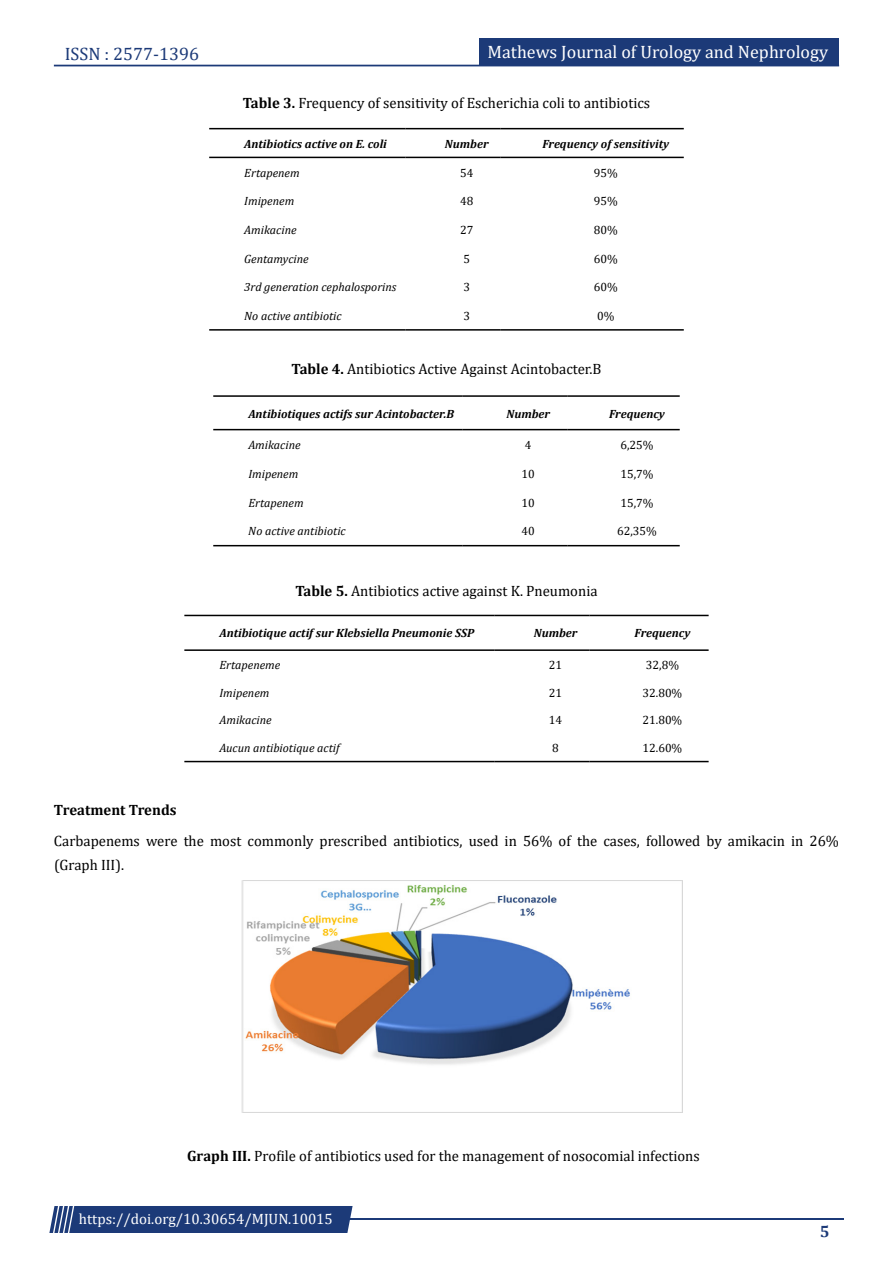
<style>
.page{position:relative;width:893px;height:1263px;background:#fff}
.page>*{position:absolute;margin:0;border:0;box-sizing:border-box;transform-origin:0 0}
.t1{font:18px "Cambria";color:#fff}
.t2{font:18px "Cambria";color:#1c3a78}
.t3{font:700 16.5px "Cambria";color:#1c3a78}
.t4{font:15px/24px "Cambria";color:#000}
.t5{font:15px "Cambria";color:#fff}
.t6{font:700 15px "Cambria";color:#000}
.t7{font:italic 12px "Cambria";color:#000}
.t8{font:italic 700 12px "Cambria";color:#000}
.t9{font:12px "Cambria";color:#000}
.s1{font-weight:700}
</style>
<div class="page">
<div style="left:54px;top:65px;width:785px;height:1px;border:1px solid #1c3a78"></div>
<div style="left:479px;top:39px;width:360px;height:27px;background:#1c3a78"></div>
<hr style="left:310px;top:1219px;width:534px;height:1px;background:#1c3a78">
<div style="left:49px;top:1206px;width:304px;height:27px;background:#1c3a78"></div>
<hr style="left:209px;top:329px;width:197px;height:2px;background:#000">
<hr style="left:406px;top:329px;width:95px;height:2px;background:#000">
<hr style="left:501px;top:329px;width:183px;height:2px;background:#000">
<hr style="left:209px;top:128px;width:197px;height:1px;background:#000">
<hr style="left:406px;top:128px;width:95px;height:1px;background:#000">
<hr style="left:501px;top:128px;width:183px;height:1px;background:#000">
<hr style="left:209px;top:157px;width:197px;height:1px;background:#000">
<hr style="left:406px;top:157px;width:95px;height:1px;background:#000">
<hr style="left:501px;top:157px;width:183px;height:1px;background:#000">
<hr style="left:213px;top:545px;width:249px;height:1px;background:#000">
<hr style="left:462px;top:545px;width:105px;height:1px;background:#000">
<hr style="left:567px;top:545px;width:113px;height:1px;background:#000">
<hr style="left:213px;top:395px;width:249px;height:2px;background:#000">
<hr style="left:462px;top:395px;width:105px;height:2px;background:#000">
<hr style="left:567px;top:395px;width:113px;height:2px;background:#000">
<hr style="left:213px;top:429px;width:249px;height:1px;background:#000">
<hr style="left:462px;top:429px;width:105px;height:1px;background:#000">
<hr style="left:567px;top:429px;width:113px;height:1px;background:#000">
<hr style="left:184px;top:761px;width:311px;height:1px;background:#000">
<hr style="left:495px;top:761px;width:94px;height:1px;background:#000">
<hr style="left:589px;top:761px;width:120px;height:1px;background:#000">
<hr style="left:184px;top:615px;width:311px;height:1px;background:#000">
<hr style="left:495px;top:615px;width:94px;height:1px;background:#000">
<hr style="left:589px;top:615px;width:120px;height:1px;background:#000">
<hr style="left:184px;top:649px;width:311px;height:2px;background:#000">
<hr style="left:495px;top:649px;width:94px;height:2px;background:#000">
<hr style="left:589px;top:649px;width:120px;height:2px;background:#000">
<img style="left:241px;top:880px;width:442px;height:233px">
<p class="t2" style="left:65px;top:43px;width:136px">ISSN : 2577-1396</p>
<p class="t1" style="left:487px;top:41px;width:342px">Mathews Journal of Urology and Nephrology</p>
<p class="t4" style="left:243px;top:90px;width:409px"><span class="s1">Table 3.</span> Frequency of sensitivity of Escherichia coli to antibiotics</p>
<p class="t8" style="left:244px;top:135px;width:144px">Antibiotics active on E. coli</p>
<p class="t8" style="left:445px;top:135px;width:45px">Number</p>
<p class="t8" style="left:542px;top:135px;width:128px">Frequency of sensitivity</p>
<p class="t7" style="left:244px;top:164px;width:57px">Ertapenem</p>
<p class="t9" style="left:460px;top:166px;width:15px">54</p>
<p class="t9" style="left:594px;top:166px;width:25px">95%</p>
<p class="t7" style="left:244px;top:193px;width:51px">Imipenem</p>
<p class="t9" style="left:460px;top:194px;width:15px">48</p>
<p class="t9" style="left:594px;top:194px;width:25px">95%</p>
<p class="t7" style="left:244px;top:221px;width:54px">Amikacine</p>
<p class="t9" style="left:460px;top:223px;width:15px">27</p>
<p class="t9" style="left:594px;top:223px;width:25px">80%</p>
<p class="t7" style="left:244px;top:250px;width:66px">Gentamycine</p>
<p class="t9" style="left:463px;top:251px;width:8px">5</p>
<p class="t9" style="left:594px;top:251px;width:25px">60%</p>
<p class="t7" style="left:244px;top:279px;width:154px">3rd generation cephalosporins</p>
<p class="t9" style="left:463px;top:280px;width:8px">3</p>
<p class="t9" style="left:594px;top:280px;width:25px">60%</p>
<p class="t7" style="left:244px;top:307px;width:99px">No active antibiotic</p>
<p class="t9" style="left:463px;top:309px;width:8px">3</p>
<p class="t9" style="left:597px;top:309px;width:19px">0%</p>
<p class="t4" style="left:291px;top:357px;width:312px"><span class="s1">Table 4.</span> Antibiotics Active Against Acintobacter.B</p>
<p class="t8" style="left:248px;top:405px;width:207px">Antibiotiques actifs sur Acintobacter.B</p>
<p class="t8" style="left:506px;top:405px;width:45px">Number</p>
<p class="t8" style="left:609px;top:405px;width:57px">Frequency</p>
<p class="t7" style="left:248px;top:437px;width:54px">Amikacine</p>
<p class="t9" style="left:525px;top:438px;width:8px">4</p>
<p class="t9" style="left:620px;top:438px;width:35px">6,25%</p>
<p class="t7" style="left:248px;top:465px;width:51px">Imipenem</p>
<p class="t9" style="left:522px;top:467px;width:15px">10</p>
<p class="t9" style="left:620px;top:467px;width:35px">15,7%</p>
<p class="t7" style="left:248px;top:494px;width:57px">Ertapenem</p>
<p class="t9" style="left:521px;top:496px;width:15px">10</p>
<p class="t9" style="left:620px;top:496px;width:35px">15,7%</p>
<p class="t7" style="left:248px;top:523px;width:99px">No active antibiotic</p>
<p class="t9" style="left:521px;top:524px;width:15px">40</p>
<p class="t9" style="left:617px;top:524px;width:41px">62,35%</p>
<p class="t4" style="left:295px;top:579px;width:304px"><span class="s1">Table 5.</span> Antibiotics active against K. Pneumonia</p>
<p class="t8" style="left:219px;top:625px;width:256px">Antibiotique actif sur Klebsiella Pneumonie SSP</p>
<p class="t8" style="left:534px;top:625px;width:45px">Number</p>
<p class="t8" style="left:634px;top:625px;width:57px">Frequency</p>
<p class="t7" style="left:219px;top:656px;width:62px">Ertapeneme</p>
<p class="t9" style="left:549px;top:658px;width:15px">21</p>
<p class="t9" style="left:646px;top:658px;width:35px">32,8%</p>
<p class="t7" style="left:219px;top:684px;width:51px">Imipenem</p>
<p class="t9" style="left:549px;top:685px;width:15px">21</p>
<p class="t9" style="left:643px;top:685px;width:41px">32.80%</p>
<p class="t7" style="left:219px;top:712px;width:54px">Amikacine</p>
<p class="t9" style="left:549px;top:713px;width:15px">14</p>
<p class="t9" style="left:643px;top:713px;width:41px">21.80%</p>
<p class="t7" style="left:219px;top:739px;width:122px">Aucun antibiotique actif</p>
<p class="t9" style="left:552px;top:741px;width:8px">8</p>
<p class="t9" style="left:643px;top:741px;width:41px">12.60%</p>
<p class="t6" style="left:54px;top:799px;width:124px">Treatment Trends</p>
<p class="t4" style="left:54px;top:829px;width:786px">Carbapenems were the most commonly prescribed antibiotics, used in 56% of the cases, followed by amikacin in 26% (Graph III).</p>
<p class="t4" style="left:187px;top:1144px;width:514px"><span class="s1">Graph III.</span> Profile of antibiotics used for the management of nosocomial infections</p>
<p class="t5" style="left:79px;top:1210px;width:255px">https://doi.org/10.30654/MJUN.10015</p>
<p class="t3" style="left:820px;top:1220px;width:11px">5</p>
</div>
